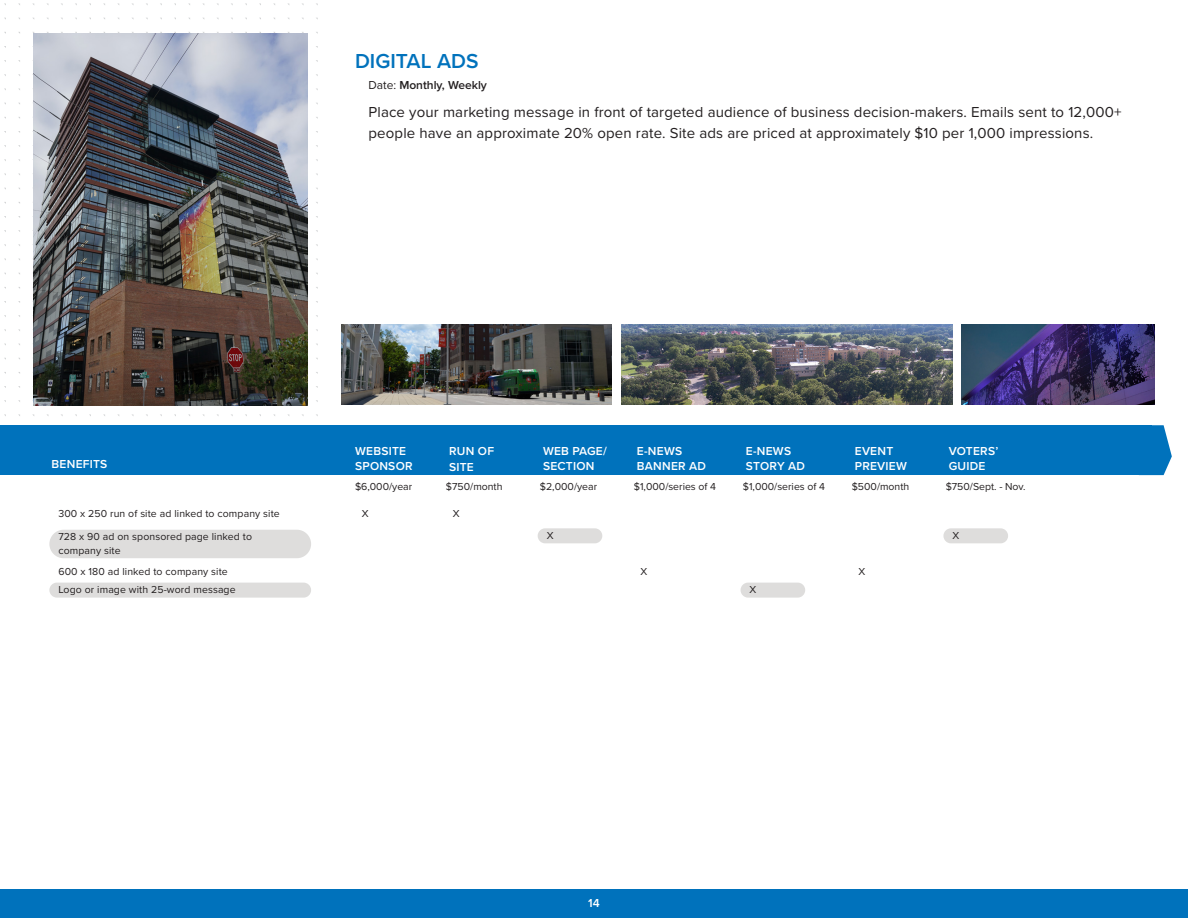
<style>
.page{position:relative;width:1188px;height:918px;background:#fff}
.page>*{position:absolute;margin:0;border:0;box-sizing:border-box;transform-origin:0 0}
.Headline_style{font:600 21px "Proxima Nova";color:#0072bc}
.content_body{font:15px/21px "Proxima Nova";letter-spacing:.01em;color:#231f20}
.t1{font:600 12px/15px "Proxima Nova";letter-spacing:.02em;color:#fff}
.t2{font:600 12px "Proxima Nova";color:#231f20}
.Benefits_gray{font:10.5px/13.5px "Proxima Nova";letter-spacing:.01em;color:#231f20}
.Benefits_white{font:10.5px "Proxima Nova";letter-spacing:.01em;color:#231f20}
.s1{font-weight:400}
</style>
<div class="page">
<div style="left:0;top:889px;width:1188px;height:29px;background:#0072bc"></div>
<div style="left:52px;top:585px;width:257px;height:10px;background:#dedddc;border-radius:5px"></div>
<div style="left:49px;top:583px;width:262px;height:15px;border:4px solid #dedddc;border-radius:5px"></div>
<div style="left:743px;top:585px;width:60px;height:10px;background:#dedddc;border-radius:5px"></div>
<div style="left:741px;top:583px;width:64px;height:15px;border:4px solid #dedddc;border-radius:5px"></div>
<div style="left:0;top:425px;width:1152px;height:50px;background:#0072bc"></div>
<svg style="left:1152px;top:425px;width:20px;height:50px"></svg>
<img style="left:341px;top:324px;width:270px;height:81px">
<img style="left:621px;top:324px;width:332px;height:81px">
<img style="left:961px;top:324px;width:193px;height:81px">
<img style="left:34px;top:34px;width:273px;height:371px">
<div style="left:52px;top:532px;width:257px;height:24px;background:#dedddc;border-radius:12px"></div>
<div style="left:49px;top:530px;width:262px;height:28px;border:4px solid #dedddc;border-radius:12px"></div>
<div style="left:540px;top:531px;width:60px;height:10px;background:#dedddc;border-radius:5px"></div>
<div style="left:538px;top:528px;width:64px;height:15px;border:4px solid #dedddc;border-radius:5px"></div>
<div style="left:946px;top:531px;width:60px;height:10px;background:#dedddc;border-radius:5px"></div>
<div style="left:943px;top:528px;width:65px;height:15px;border:4px solid #dedddc;border-radius:5px"></div>
<hr style="left:1187px;top:355px;width:1px;height:50px;background:#0072bc">
<p class="t1" style="left:52px;top:457px;width:57px">BENEFITS</p>
<p class="Headline_style" style="left:355px;top:46px;width:125px">DIGITAL ADS</p>
<p class="t2" style="left:369px;top:76px;width:120px"><span class="s1">Date:</span> Monthly, Weekly</p>
<p class="content_body" style="left:369px;top:101px;width:755px">Place your marketing message in front of targeted audience of business decision-makers. Emails sent to 12,000+ people have an approximate 20% open rate. Site ads are priced at approximately $10 per 1,000 impressions.</p>
<p class="t1" style="left:543px;top:443px;width:65px">WEB PAGE/<br>SECTION</p>
<p class="t1" style="left:855px;top:443px;width:54px">EVENT<br>PREVIEW</p>
<p class="t1" style="left:355px;top:443px;width:59px">WEBSITE<br>SPONSOR</p>
<p class="t1" style="left:949px;top:443px;width:51px">VOTERS’<br>GUIDE</p>
<p class="t1" style="left:449px;top:442px;width:47px;line-height:16.5px">RUN OF<br>SITE</p>
<p class="t1" style="left:746px;top:443px;width:61px">E-NEWS<br>STORY AD</p>
<p class="t1" style="left:637px;top:443px;width:71px">E-NEWS<br>BANNER AD</p>
<p class="Benefits_gray" style="left:355px;top:479px;width:59px">$6,000/year</p>
<p class="Benefits_gray" style="left:446px;top:479px;width:58px">$750/month</p>
<p class="Benefits_gray" style="left:540px;top:479px;width:59px">$2,000/year</p>
<p class="Benefits_gray" style="left:634px;top:479px;width:84px">$1,000/series of 4</p>
<p class="Benefits_gray" style="left:743px;top:479px;width:84px">$1,000/series of 4</p>
<p class="Benefits_gray" style="left:852px;top:479px;width:59px">$500/month</p>
<p class="Benefits_gray" style="left:946px;top:479px;width:81px">$750/Sept. - Nov.</p>
<p class="Benefits_white" style="left:58px;top:506px;width:223px">300 x 250 run of site ad linked to company site</p>
<p class="Benefits_white" style="left:362px;top:506px;width:8px">X</p>
<p class="Benefits_white" style="left:453px;top:506px;width:8px">X</p>
<p class="Benefits_gray" style="left:58px;top:530px;width:195px">728 x 90 ad on sponsored page linked to company site</p>
<p class="Benefits_gray" style="left:547px;top:528px;width:8px">X</p>
<p class="Benefits_gray" style="left:952px;top:528px;width:8px">X</p>
<p class="Benefits_white" style="left:58px;top:564px;width:171px">600 x 180 ad linked to company site</p>
<p class="Benefits_white" style="left:641px;top:564px;width:8px">X</p>
<p class="Benefits_white" style="left:859px;top:564px;width:8px">X</p>
<p class="Benefits_gray" style="left:58px;top:582px;width:179px">Logo or image with 25-word message</p>
<p class="Benefits_gray" style="left:750px;top:582px;width:8px">X</p>
<p class="t1" style="left:588px;top:895px;width:13px">14</p>
</div>
